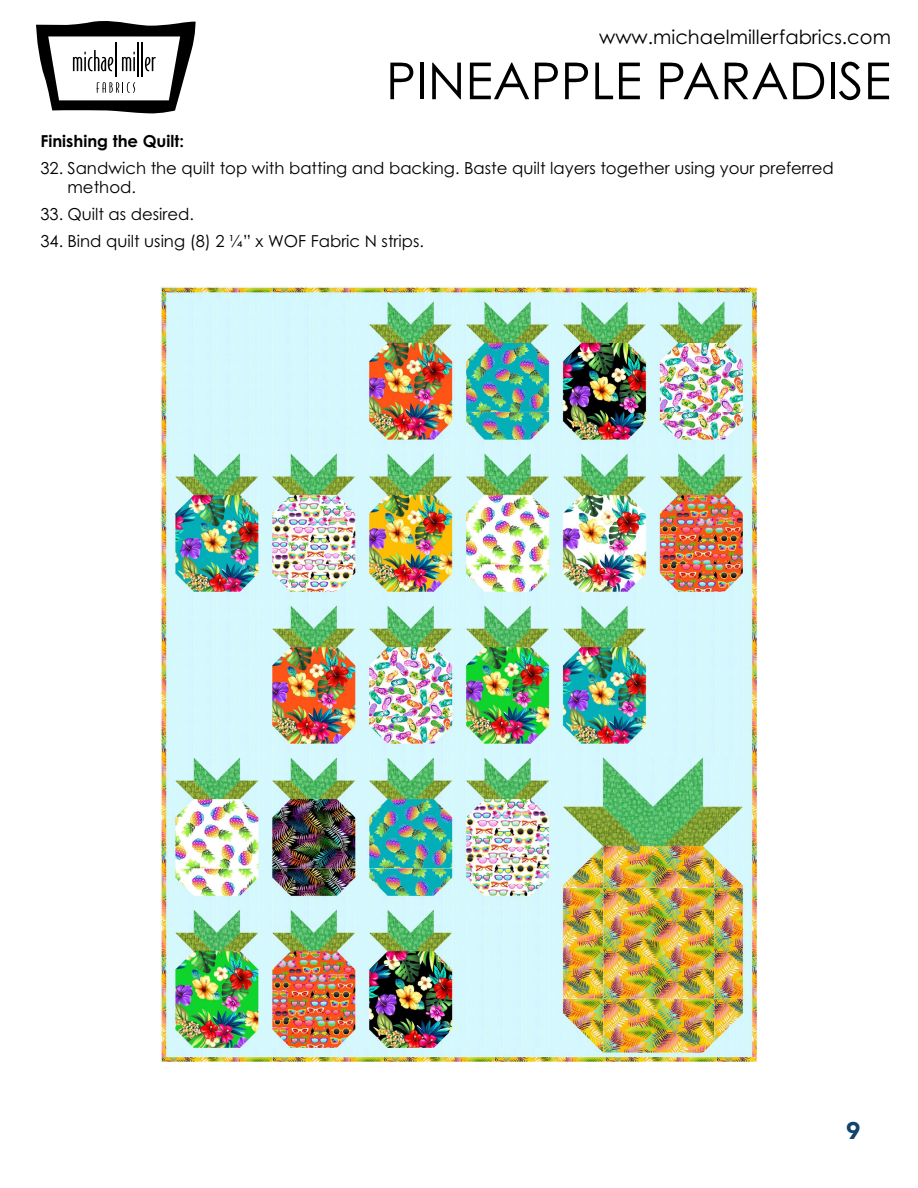
<style>
.page{position:relative;width:918px;height:1188px;background:#fff}
.page>*{position:absolute;margin:0;border:0;box-sizing:border-box;transform-origin:0 0}
.t1{font:51px "Century Gothic Pro";color:#000}
.t2{font:900 24px "Avenir";color:#11436b}
.t3{font:19.5px "Century Gothic Pro";color:#000}
.t4{font:16.5px/19.8px "Century Gothic Pro";color:#000}
.t5{font:700 16.5px "Century Gothic Pro";color:#000}
</style>
<div class="page">
<svg style="left:36px;top:21px;width:160px;height:93px"></svg>
<img style="left:161px;top:287px;width:596px;height:776px">
<p class="t3" style="left:599px;top:25px;width:293px">www.michaelmillerfabrics.com</p>
<h1 class="t1" style="left:386px;top:50px;width:507px">PINEAPPLE PARADISE</h1>
<p class="t5" style="left:40px;top:131px;width:145px">Finishing the Quilt:</p>
<p class="t4" style="left:67px;top:158px;width:768px;text-indent:-27px">32. Sandwich the quilt top with batting and backing. Baste quilt layers together using your preferred method.</p>
<p class="t4" style="left:40px;top:204px;width:155px">33. Quilt as desired.</p>
<p class="t4" style="left:40px;top:231px;width:385px">34. Bind quilt using (8) 2 ¼” x WOF Fabric N strips.</p>
<h2 class="t2" style="left:846px;top:1110px;width:16px">9</h2>
</div>
